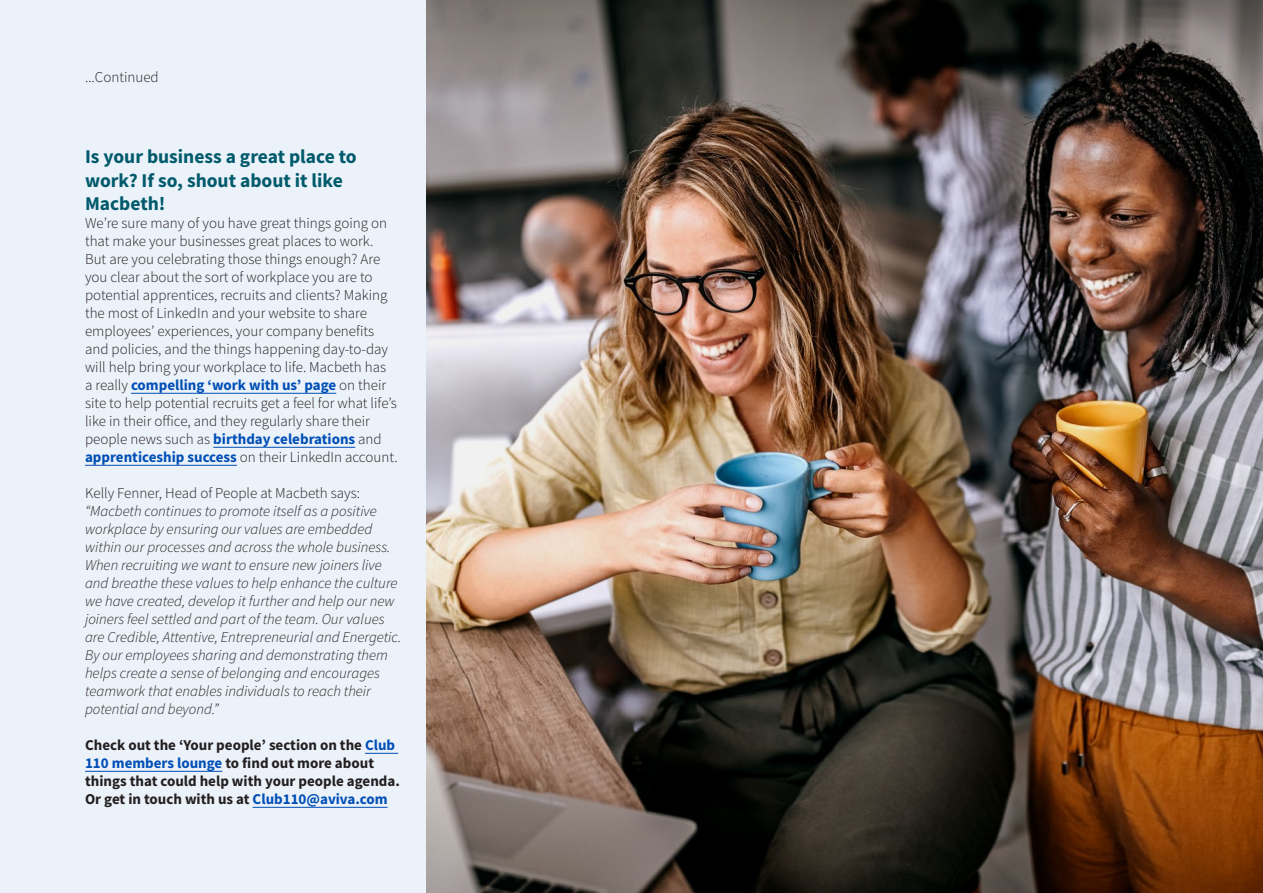
<style>
.page{position:relative;width:1263px;height:893px;background:#ecf2f9}
.page>*{position:absolute;margin:0;border:0;box-sizing:border-box;transform-origin:0 0}
.Heading_4{font:700 19.5px/23.4px "Source Sans Pro";color:#005a6c}
.t1{font:300 15px/18px "Source Sans Pro";color:#231f20}
.t2{font:italic 300 15px/18px "Source Sans Pro";color:#231f20}
.t3{font:700 15px/18px "Source Sans Pro";color:#231f20}
.s1{font-weight:700;color:#004fb6}
.s2{font-style:normal}
.s3{color:#004fb6}
</style>
<div class="page">
<hr style="left:131px;top:393px;width:205px;height:1px;background:#004fb6">
<hr style="left:213px;top:447px;width:142px;height:1px;background:#004fb6">
<hr style="left:85px;top:465px;width:152px;height:1px;background:#004fb6">
<hr style="left:365px;top:753px;width:33px;height:1px;background:#004fb6">
<hr style="left:85px;top:771px;width:137px;height:1px;background:#004fb6">
<hr style="left:253px;top:807px;width:135px;height:1px;background:#004fb6">
<img style="left:426px;top:0;width:837px;height:893px">
<p class="t1" style="left:85px;top:69px;width:75px">...Continued</p>
<p class="Heading_4" style="left:85px;top:145px;width:273px">Is your business a great place to work? If so, shout about it like<br>Macbeth!</p>
<p class="t1" style="left:85px;top:214px;width:314px">We’re sure many of you have great things going on that make your businesses great places to work.<br>But are you celebrating those things enough? Are you clear about the sort of workplace you are to potential apprentices, recruits and clients? Making the most of LinkedIn and your website to share employees’ experiences, your company benefits and policies, and the things happening day-to-day will help bring your workplace to life. Macbeth has<br>a really <span class="s1">compelling ‘work with us’ page</span> on their site to help potential recruits get a feel for what life’s like in their office, and they regularly share their people news such as <span class="s1">birthday celebrations</span> and <span class="s1">apprenticeship success</span> on their LinkedIn account.</p>
<p class="t2" style="left:85px;top:484px;width:318px"><span class="s2">Kelly Fenner, Head of People at Macbeth says: </span>“Macbeth continues to promote itself as a positive workplace by ensuring our values are embedded within our processes and across the whole business.<br>When recruiting we want to ensure new joiners live and breathe these values to help enhance the culture we have created, develop it further and help our new joiners feel settled and part of the team. Our values are Credible, Attentive, Entrepreneurial and Energetic.<br>By our employees sharing and demonstrating them helps create a sense of belonging and encourages teamwork that enables individuals to reach their potential and beyond.”</p>
<p class="t3" style="left:85px;top:736px;width:316px">Check out the ‘Your people’ section on the <span class="s3">Club 110 members lounge</span> to find out more about things that could help with your people agenda.<br>Or get in touch with us at <span class="s3">Club110@aviva.com</span></p>
</div>
